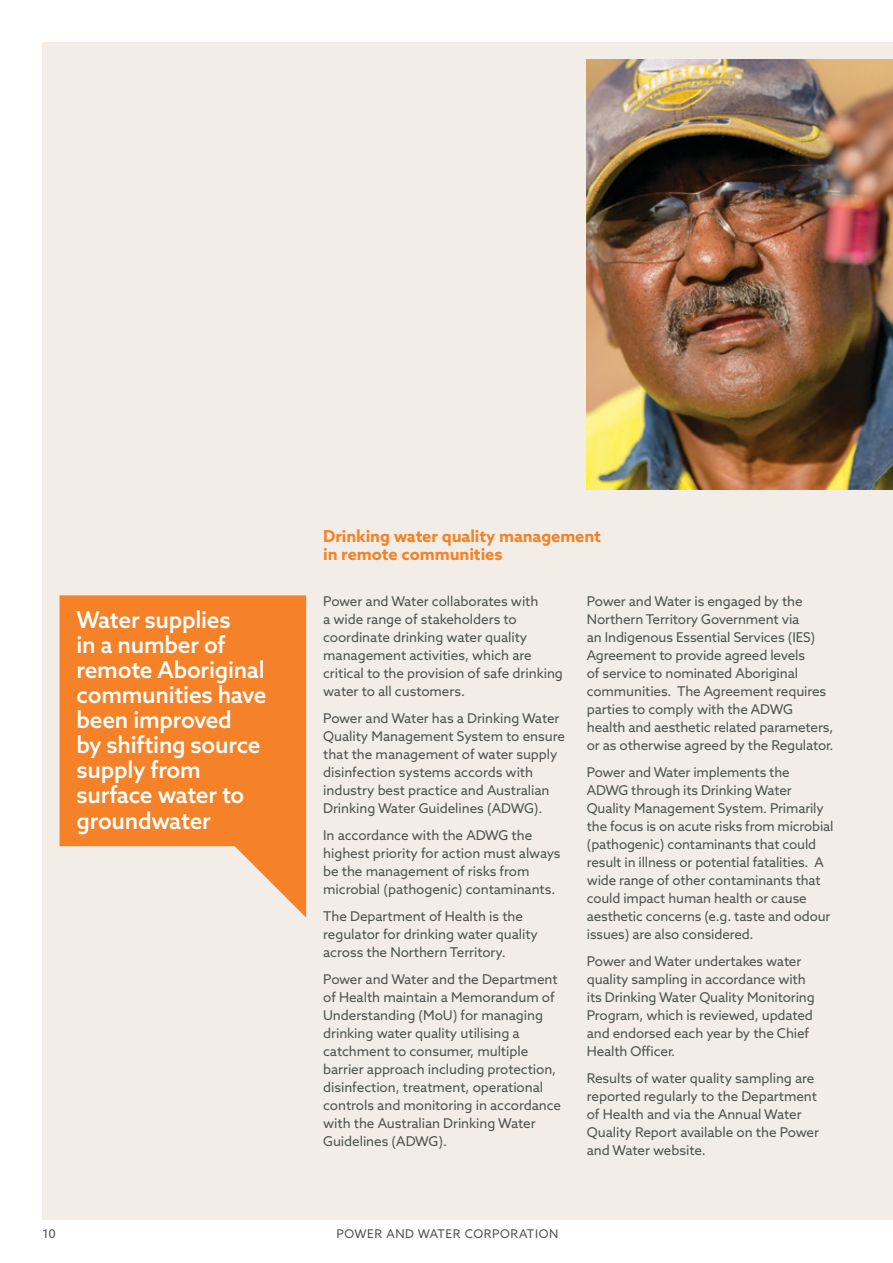
<style>
.page{position:relative;width:893px;height:1263px;background:#fff}
.page>*{position:absolute;margin:0;border:0;box-sizing:border-box;transform-origin:0 0}
.t1{font:500 23.25px/25.2px "Azo Sans";letter-spacing:-.01em;color:#fff}
.Subhead_-_orange{font:700 16.5px/18px "Azo Sans";letter-spacing:-.005em;color:#f58229}
.Body_copy_grey{font:13.5px/18px "Azo Sans";letter-spacing:-.01em;color:#4e5350}
.Body_copy_grey-2{font:12px "Azo Sans";letter-spacing:.05em;color:#4e5350}
</style>
<div class="page">
<div style="left:43px;top:43px;width:850px;height:1177px;background:#f2eee7"></div>
<svg style="left:60px;top:595px;width:246px;height:323px;fill:#f58229"></svg>
<img style="left:587px;top:60px;width:306px;height:429px">
<p class="t1" style="left:77px;top:606px;width:191px">Water supplies<br>in a number of remote Aboriginal communities have been improved<br>by shifting source supply from surface water to groundwater</p>
<p class="Subhead_-_orange" style="left:323px;top:527px;width:279px">Drinking water quality management in remote communities</p>
<p class="Body_copy_grey" style="left:323px;top:592px;width:241px">Power and Water collaborates with<br>a wide range of stakeholders to coordinate drinking water quality management activities, which are critical to the provision of safe drinking water to all customers.</p>
<p class="Body_copy_grey" style="left:323px;top:709px;width:243px">Power and Water has a Drinking Water Quality Management System to ensure that the management of water supply disinfection systems accords with industry best practice and Australian Drinking Water Guidelines (ADWG).</p>
<p class="Body_copy_grey" style="left:323px;top:826px;width:239px">In accordance with the ADWG the highest priority for action must always be the management of risks from microbial (pathogenic) contaminants.</p>
<p class="Body_copy_grey" style="left:323px;top:907px;width:216px">The Department of Health is the regulator for drinking water quality across the Northern Territory.</p>
<p class="Body_copy_grey" style="left:323px;top:970px;width:239px">Power and Water and the Department of Health maintain a Memorandum of Understanding (MoU) for managing drinking water quality utilising a catchment to consumer, multiple barrier approach including protection, disinfection, treatment, operational controls and monitoring in accordance with the Australian Drinking Water Guidelines (ADWG).</p>
<p class="Body_copy_grey" style="left:587px;top:592px;width:248px">Power and Water is engaged by the Northern Territory Government via<br>an Indigenous Essential Services (IES)<br>Agreement to provide agreed levels<br>of service to nominated Aboriginal communities. The Agreement requires parties to comply with the ADWG health and aesthetic related parameters, or as otherwise agreed by the Regulator.</p>
<p class="Body_copy_grey" style="left:587px;top:763px;width:248px">Power and Water implements the ADWG through its Drinking Water Quality Management System. Primarily the focus is on acute risks from microbial (pathogenic) contaminants that could result in illness or potential fatalities. A wide range of other contaminants that could impact human health or cause aesthetic concerns (e.g. taste and odour issues) are also considered.</p>
<p class="Body_copy_grey" style="left:587px;top:952px;width:229px">Power and Water undertakes water quality sampling in accordance with its Drinking Water Quality Monitoring<br>Program, which is reviewed, updated and endorsed each year by the Chief<br>Health Officer.</p>
<p class="Body_copy_grey" style="left:587px;top:1069px;width:234px">Results of water quality sampling are reported regularly to the Department of Health and via the Annual Water Quality Report available on the Power and Water website.</p>
<p class="Body_copy_grey-2" style="left:43px;top:1226px;width:15px">10</p>
<p class="Body_copy_grey-2" style="left:336px;top:1226px;width:223px">POWER AND WATER CORPORATION</p>
</div>
